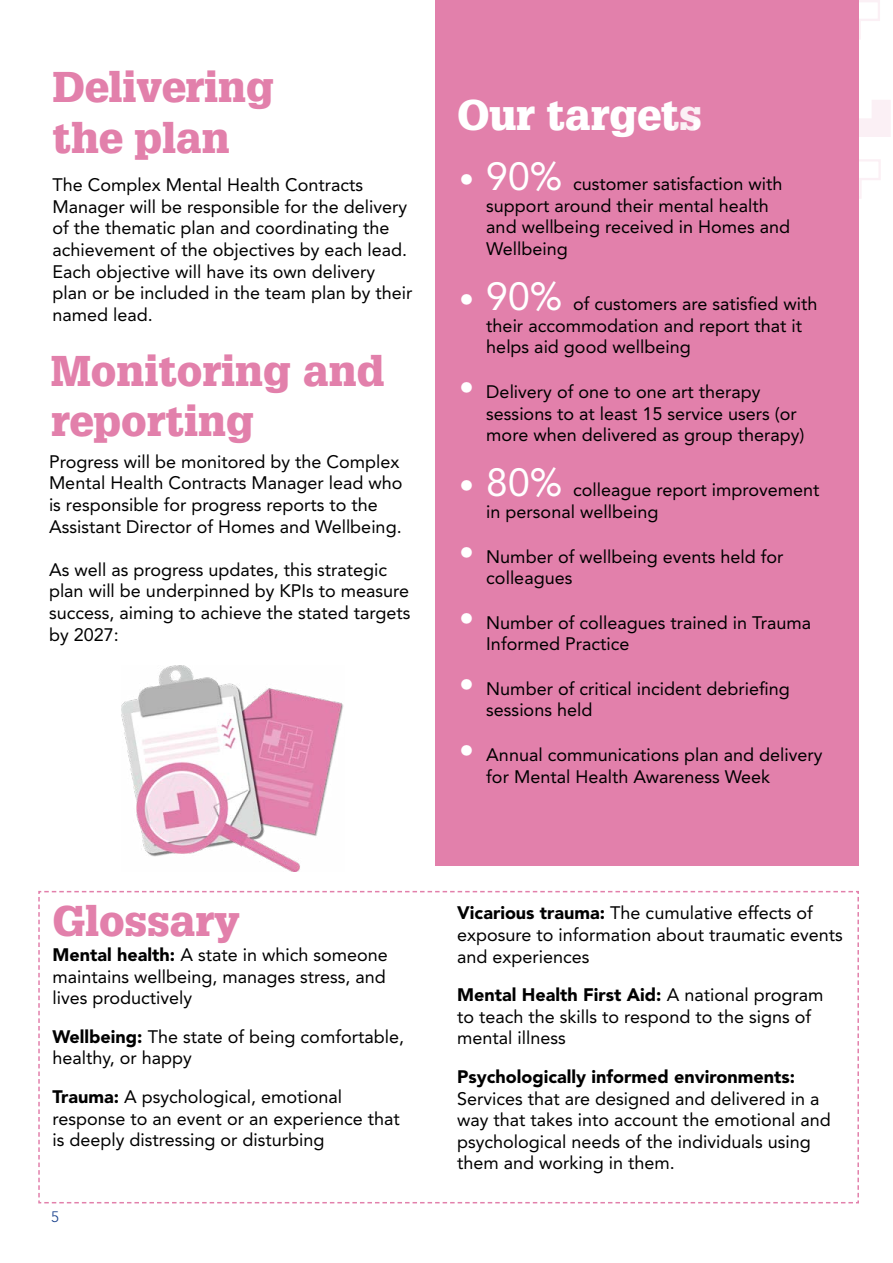
<style>
.page{position:relative;width:893px;height:1263px;background:#fff}
.page>*{position:absolute;margin:0;border:0;box-sizing:border-box;transform-origin:0 0}
.H1_-_bold_colour{font:900 42px/50.4px "Glypha LT Std";color:#e280ab}
.H1_-_bold_colour-2{font:900 42px "Glypha LT Std";color:#fff}
.Body_copy{font:18px/21.6px "Avenir LT Std";color:#000}
.BULLET_LIST_BODY{font:18px/21.6px "Avenir LT Std";color:#000}
.t1{font:300 15px "Avenir LT Std";color:#153d8a}
.s1{font-size:30px;color:#fff}
.s2{font-size:39px;color:#fff}
.s3{font-weight:900}
</style>
<div class="page">
<div style="left:436px;top:0;width:423px;height:865px;background:#e280ab"></div>
<img style="left:121px;top:665px;width:223px;height:207px">
<svg style="left:859px;top:0;width:21px;height:39px"></svg>
<svg style="left:859px;top:159px;width:22px;height:40px"></svg>
<svg style="left:859px;top:100px;width:32px;height:37px"></svg>
<svg style="left:38px;top:890px;width:821px;height:314px"></svg>
<p class="H1_-_bold_colour" style="left:53px;top:62px;width:223px">Delivering the plan</p>
<p class="Body_copy" style="left:52px;top:174px;width:362px">The Complex Mental Health Contracts Manager will be responsible for the delivery of the thematic plan and coordinating the achievement of the objectives by each lead.<br>Each objective will have its own delivery plan or be included in the team plan by their named lead.</p>
<p class="H1_-_bold_colour" style="left:51px;top:346px;width:335px">Monitoring and reporting</p>
<p class="Body_copy" style="left:49px;top:451px;width:355px">Progress will be monitored by the Complex Mental Health Contracts Manager lead who is responsible for progress reports to the Assistant Director of Homes and Wellbeing.</p>
<p class="Body_copy" style="left:49px;top:559px;width:363px">As well as progress updates, this strategic plan will be underpinned by KPIs to measure success, aiming to achieve the stated targets by 2027:</p>
<p class="H1_-_bold_colour-2" style="left:457px;top:89px;width:246px">Our targets</p>
<p class="BULLET_LIST_BODY" style="left:486px;top:173px;width:305px;text-indent:-27px"><span class="s1">•</span> <span class="s2">90%</span> customer satisfaction with support around their mental health and wellbeing received in Homes and<br>Wellbeing</p>
<p class="BULLET_LIST_BODY" style="left:486px;top:293px;width:333px;text-indent:-27px"><span class="s1">•</span> <span class="s2">90%</span> of customers are satisfied with their accommodation and report that it helps aid good wellbeing</p>
<p class="BULLET_LIST_BODY" style="left:486px;top:381px;width:320px;text-indent:-27px"><span class="s1">•</span> Delivery of one to one art therapy sessions to at least 15 service users (or more when delivered as group therapy)</p>
<p class="BULLET_LIST_BODY" style="left:486px;top:480px;width:335px;text-indent:-27px"><span class="s1">•</span> <span class="s2">80%</span> colleague report improvement in personal wellbeing</p>
<p class="BULLET_LIST_BODY" style="left:486px;top:546px;width:299px;text-indent:-27px"><span class="s1">•</span> Number of wellbeing events held for colleagues</p>
<p class="BULLET_LIST_BODY" style="left:486px;top:612px;width:326px;text-indent:-27px"><span class="s1">•</span> Number of colleagues trained in Trauma<br>Informed Practice</p>
<p class="BULLET_LIST_BODY" style="left:486px;top:678px;width:305px;text-indent:-27px"><span class="s1">•</span> Number of critical incident debriefing sessions held</p>
<p class="BULLET_LIST_BODY" style="left:486px;top:744px;width:338px;text-indent:-27px"><span class="s1">•</span> Annual communications plan and delivery for Mental Health Awareness Week</p>
<p class="H1_-_bold_colour" style="left:52px;top:896px;width:189px">Glossary</p>
<p class="Body_copy" style="left:52px;top:944px;width:337px;text-align:justify"><span class="s3">Mental health:</span> A state in which someone maintains wellbeing, manages stress, and lives productively</p>
<p class="Body_copy" style="left:52px;top:1026px;width:353px"><span class="s3">Wellbeing:</span> The state of being comfortable, healthy, or happy</p>
<p class="Body_copy" style="left:52px;top:1086px;width:349px"><span class="s3">Trauma:</span> A psychological, emotional response to an event or an experience that is deeply distressing or disturbing</p>
<p class="t1" style="left:51px;top:1208px;width:9px">5</p>
<p class="Body_copy" style="left:457px;top:902px;width:387px"><span class="s3">Vicarious trauma:</span> The cumulative effects of exposure to information about traumatic events and experiences</p>
<p class="Body_copy" style="left:457px;top:984px;width:368px"><span class="s3">Mental Health First Aid:</span> A national program to teach the skills to respond to the signs of mental illness</p>
<p class="Body_copy" style="left:457px;top:1066px;width:375px"><span class="s3">Psychologically informed environments:<br></span>Services that are designed and delivered in a way that takes into account the emotional and psychological needs of the individuals using them and working in them.</p>
</div>
